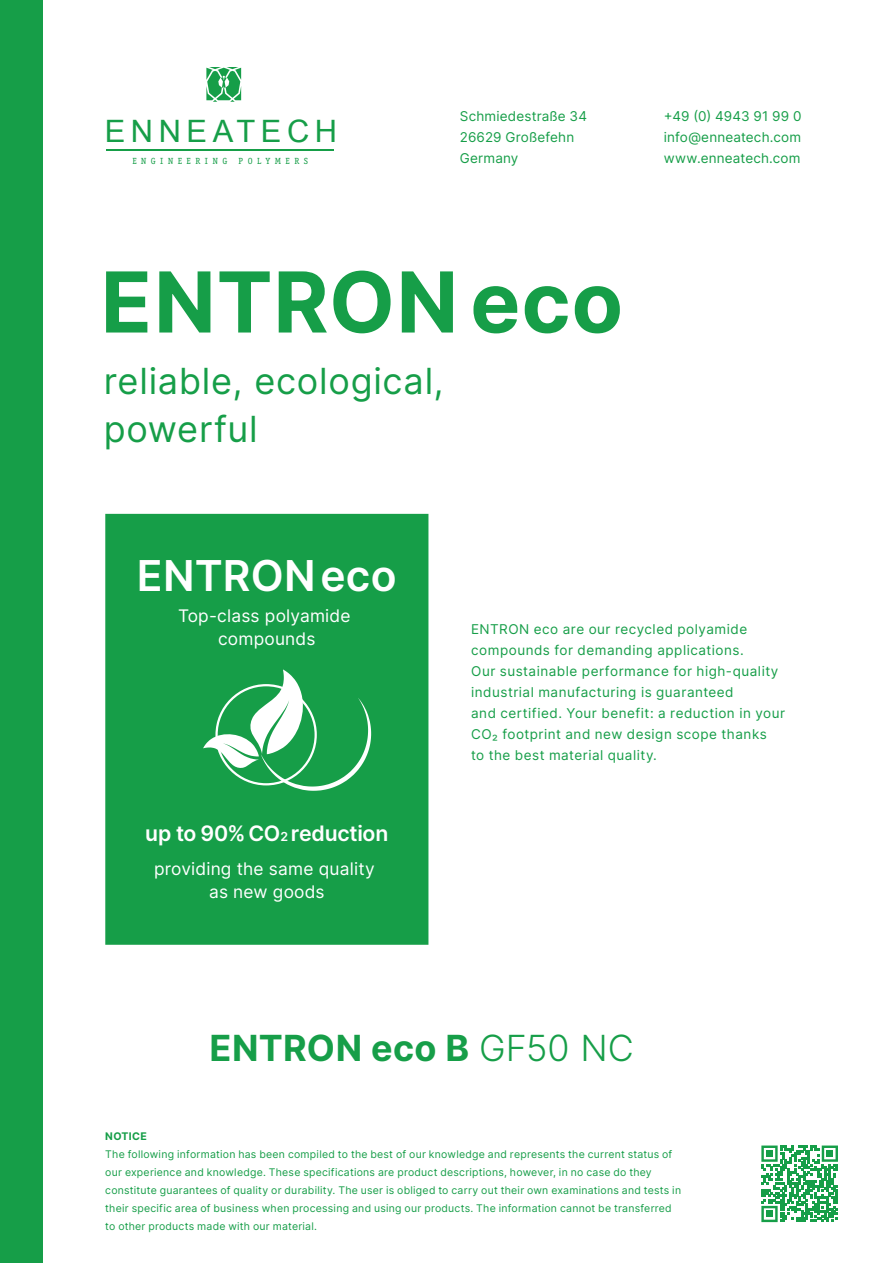
<style>
.page{position:relative;width:893px;height:1263px;background:#fff}
.page>*{position:absolute;margin:0;border:0;box-sizing:border-box;transform-origin:0 0}
.t1{font:700 84px "Inter";letter-spacing:.01em;color:#169e48}
.t2{font:600 42.6px "Inter";letter-spacing:.005em;color:#fff}
.t3{font:36px/48px "Inter";letter-spacing:.02em;color:#169e48}
.t4{font:700 36px "Inter";letter-spacing:.005em;color:#169e48}
.t5{font:30.9px "Arial";letter-spacing:.18em;color:#169e48}
.t6{font:600 21.3px "Inter";letter-spacing:-.01em;color:#fff}
.t7{font:17.4px/22.8px "Inter";letter-spacing:.01em;color:#fff;text-align:center}
.t8{font:13.5px/21px "Inter";letter-spacing:.035em;color:#169e48;text-align:justify}
.t9{font:13.5px/21px "Inter";letter-spacing:.01em;color:#169e48}
.t10{font:10.5px/18px "Inter";letter-spacing:.025em;color:#169e48}
.t11{font:700 10.5px "Inter";letter-spacing:.03em;color:#169e48}
.t12{font:9.15px "Officina Serif";letter-spacing:.5em;color:#169e48}
.s1{font-size:12.45px}
.s2{font-weight:300}
</style>
<div class="page">
<svg style="left:761px;top:1145px;width:77px;height:77px"></svg>
<div style="left:766px;top:1150px;width:7px;height:7px;background:#169e48"></div>
<div style="left:826px;top:1150px;width:7px;height:7px;background:#169e48"></div>
<div style="left:766px;top:1210px;width:7px;height:7px;background:#169e48"></div>
<div style="left:0;top:0;width:43px;height:1263px;background:#169e48"></div>
<div style="left:105px;top:514px;width:323px;height:431px;background:#169e48"></div>
<svg style="left:203px;top:669px;width:168px;height:122px"></svg>
<div style="left:215px;top:684px;width:102px;height:101px;border:2px solid #fff;border-radius:50%"></div>
<hr style="left:106px;top:149px;width:228px;height:1px;background:#169e48">
<svg style="left:206px;top:67px;width:35px;height:35px"></svg>
<h3 class="t5" style="left:105px;top:111px;width:234px">ENNEATECH</h3>
<p class="t12" style="left:132px;top:156px;width:96px">ENGINEERING</p>
<p class="t12" style="left:239px;top:156px;width:71px">POLYMERS</p>
<p class="t9" style="left:460px;top:105px;width:129px">Schmiedestraße 34<br>26629 Großefehn<br>Germany</p>
<p class="t8" style="left:664px;top:105px;width:139px">+49 (0) 4943 91 99 0 info@enneatech.com www.enneatech.com</p>
<h1 class="t1" style="left:101px;top:241px;width:524px">ENTRONeco</h1>
<h3 class="t3" style="left:104px;top:356px;width:341px">reliable, ecological, powerful</h3>
<h2 class="t2" style="left:137px;top:545px;width:261px">ENTRONeco</h2>
<h3 class="t7" style="left:178px;top:604px;width:174px">Top-class polyamide compounds</h3>
<h3 class="t6" style="left:145px;top:818px;width:245px">up to 90%CO<span class="s1">2</span> reduction</h3>
<h3 class="t7" style="left:154px;top:857px;width:222px">providing the same quality as new goods</h3>
<p class="t8" style="left:471px;top:618px;width:315px;text-align:left">ENTRON eco are our recycled polyamide compounds for demanding applications.<br>Our sustainable performance for high-quality industrial manufacturing is guaranteed<br>and certified. Your benefit: a reduction in your CO₂ footprint and new design scope thanks<br>to the best material quality.</p>
<h3 class="t4" style="left:209px;top:1021px;width:426px">ENTRON eco B <span class="s2">GF50 NC</span></h3>
<p class="t11" style="left:105px;top:1129px;width:43px">NOTICE</p>
<p class="t10" style="left:105px;top:1145px;width:577px">The following information has been compiled to the best of our knowledge and represents the current status of our experience and knowledge. These specifications are product descriptions, however, in no case do they constitute guarantees of quality or durability. The user is obliged to carry out their own examinations and tests in their specific area of business when processing and using our products. The information cannot be transferred to other products made with our material.</p>
</div>
